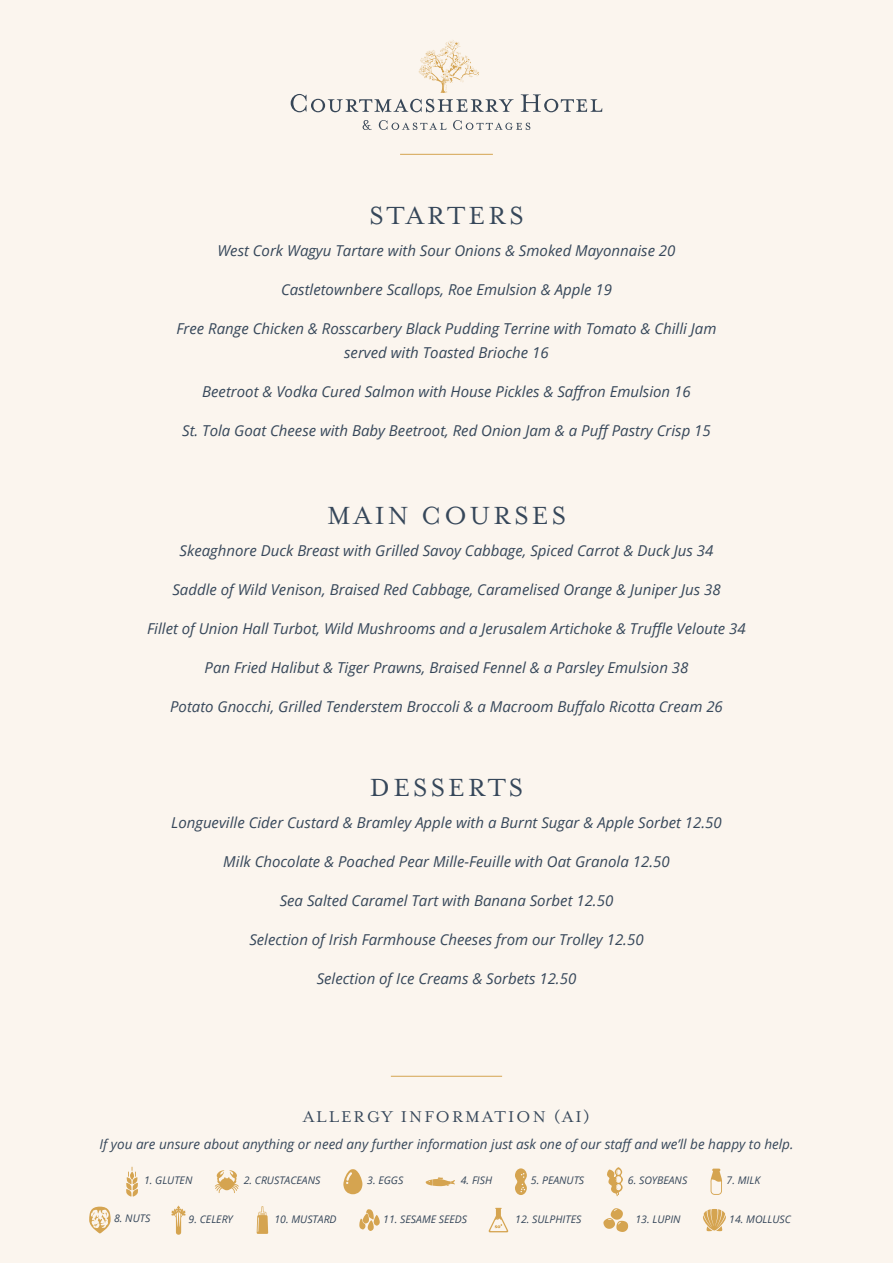
<style>
.page{position:relative;width:893px;height:1263px;background:#fbf5ee}
.page>*{position:absolute;margin:0;border:0;box-sizing:border-box;transform-origin:0 0}
.t1{font:28.5px "Mrs Eaves Roman";letter-spacing:.115em;color:#36475a}
.t2{font:18px "Mrs Eaves Roman";letter-spacing:.115em;color:#36475a}
.t3{font:italic 15px/24px "Open Sans";color:#36475a;text-align:center}
.t4{font:italic 13.5px "Open Sans";color:#36475a}
.t5{font:italic 10.5px "Open Sans";color:#36475a}
</style>
<div class="page">
<hr style="left:391px;top:1076px;width:111px;height:1px;background:#d5a450">
<svg style="left:515px;top:1168px;width:12px;height:27px"></svg>
<svg style="left:215px;top:1170px;width:24px;height:23px"></svg>
<svg style="left:425px;top:1177px;width:30px;height:9px"></svg>
<svg style="left:126px;top:1167px;width:12px;height:30px"></svg>
<svg style="left:343px;top:1169px;width:19px;height:25px"></svg>
<svg style="left:607px;top:1167px;width:16px;height:29px"></svg>
<svg style="left:710px;top:1168px;width:12px;height:27px"></svg>
<svg style="left:359px;top:1209px;width:21px;height:22px"></svg>
<svg style="left:89px;top:1206px;width:22px;height:27px"></svg>
<svg style="left:171px;top:1205px;width:15px;height:30px"></svg>
<svg style="left:488px;top:1208px;width:21px;height:24px"></svg>
<svg style="left:603px;top:1208px;width:25px;height:24px"></svg>
<svg style="left:257px;top:1206px;width:11px;height:28px"></svg>
<svg style="left:703px;top:1209px;width:23px;height:23px"></svg>
<svg style="left:291px;top:40px;width:311px;height:90px"></svg>
<hr style="left:400px;top:154px;width:93px;height:1px;background:#d5a450">
<p class="t1" style="left:369px;top:200px;width:156px">STARTERS</p>
<p class="t3" style="left:217px;top:238px;width:459px">West Cork Wagyu Tartare with Sour Onions &amp; Smoked Mayonnaise 20</p>
<p class="t3" style="left:281px;top:277px;width:332px">Castletownbere Scallops, Roe Emulsion &amp; Apple 19</p>
<p class="t3" style="left:177px;top:316px;width:541px">Free Range Chicken &amp; Rosscarbery Black Pudding Terrine with Tomato &amp; Chilli Jam served with Toasted Brioche 16</p>
<p class="t3" style="left:202px;top:379px;width:490px">Beetroot &amp; Vodka Cured Salmon with House Pickles &amp; Saffron Emulsion 16</p>
<p class="t3" style="left:182px;top:418px;width:530px">St. Tola Goat Cheese with Baby Beetroot, Red Onion Jam &amp; a Puff Pastry Crisp 15</p>
<p class="t1" style="left:327px;top:500px;width:240px">MAIN COURSES</p>
<p class="t3" style="left:180px;top:538px;width:535px">Skeaghnore Duck Breast with Grilled Savoy Cabbage, Spiced Carrot &amp; Duck Jus 34</p>
<p class="t3" style="left:172px;top:577px;width:550px">Saddle of Wild Venison, Braised Red Cabbage, Caramelised Orange &amp; Juniper Jus 38</p>
<p class="t3" style="left:147px;top:616px;width:600px">Fillet of Union Hall Turbot, Wild Mushrooms and a Jerusalem Artichoke &amp; Truffle Veloute 34</p>
<p class="t3" style="left:204px;top:655px;width:485px">Pan Fried Halibut &amp; Tiger Prawns, Braised Fennel &amp; a Parsley Emulsion 38</p>
<p class="t3" style="left:170px;top:694px;width:554px">Potato Gnocchi, Grilled Tenderstem Broccoli &amp; a Macroom Buffalo Ricotta Cream 26</p>
<p class="t1" style="left:370px;top:772px;width:155px">DESSERTS</p>
<p class="t3" style="left:171px;top:810px;width:552px">Longueville Cider Custard &amp; Bramley Apple with a Burnt Sugar &amp; Apple Sorbet 12.50</p>
<p class="t3" style="left:223px;top:849px;width:448px">Milk Chocolate &amp; Poached Pear Mille-Feuille with Oat Granola 12.50</p>
<p class="t3" style="left:280px;top:888px;width:335px">Sea Salted Caramel Tart with Banana Sorbet 12.50</p>
<p class="t3" style="left:249px;top:927px;width:396px">Selection of Irish Farmhouse Cheeses from our Trolley 12.50</p>
<p class="t3" style="left:317px;top:966px;width:261px">Selection of Ice Creams &amp; Sorbets 12.50</p>
<p class="t2" style="left:303px;top:1107px;width:288px">ALLERGY INFORMATION (AI)</p>
<p class="t4" style="left:99px;top:1134px;width:695px">If you are unsure about anything or need any further information just ask one of our staff and we’ll be happy to help.</p>
<p class="t5" style="left:144px;top:1173px;width:50px">1. GLUTEN</p>
<p class="t5" style="left:244px;top:1173px;width:78px">2. CRUSTACEANS</p>
<p class="t5" style="left:367px;top:1173px;width:38px">3. EGGS</p>
<p class="t5" style="left:461px;top:1173px;width:33px">4. FISH</p>
<p class="t5" style="left:531px;top:1173px;width:55px">5. PEANUTS</p>
<p class="t5" style="left:628px;top:1173px;width:61px">6. SOYBEANS</p>
<p class="t5" style="left:727px;top:1173px;width:35px">7. MILK</p>
<p class="t5" style="left:114px;top:1211px;width:38px">8. NUTS</p>
<p class="t5" style="left:189px;top:1212px;width:46px">9. CELERY</p>
<p class="t5" style="left:274px;top:1212px;width:64px">10. MUSTARD</p>
<p class="t5" style="left:383px;top:1212px;width:85px">11. SESAME SEEDS</p>
<p class="t5" style="left:515px;top:1212px;width:68px">12. SULPHITES</p>
<p class="t5" style="left:635px;top:1212px;width:47px">13. LUPIN</p>
<p class="t5" style="left:729px;top:1212px;width:63px">14. MOLLUSC</p>
</div>
